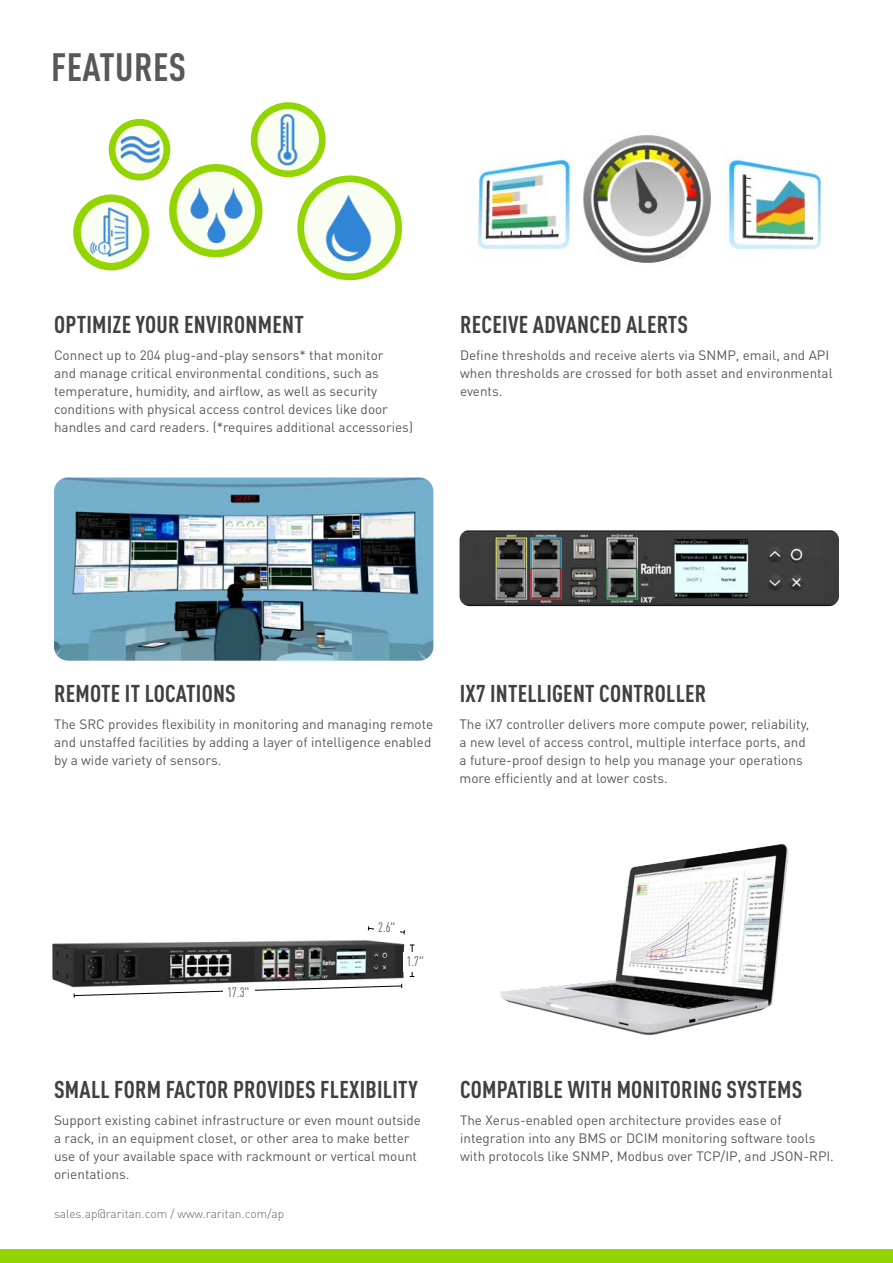
<style>
.page{position:relative;width:893px;height:1263px;background:#fff}
.page>*{position:absolute;margin:0;border:0;box-sizing:border-box;transform-origin:0 0}
.t1{font:700 condensed 39px "DIN Pro";letter-spacing:.01em;color:#58585b}
.t2{font:700 condensed 24px "DIN Pro";letter-spacing:.01em;color:#404042}
.t3{font:13.5px/18px "DIN Pro";color:#58585b}
.t4{font:condensed 13.5px "DIN Pro";color:#58585b}
.t5{font:300 12px "DIN Pro";color:#636467}
</style>
<div class="page">
<div style="left:0;top:1249px;width:893px;height:14px;background:#93d500"></div>
<svg style="left:301px;top:179px;width:98px;height:98px;fill:#fafdf2"></svg>
<img style="left:313px;top:192px;width:72px;height:72px">
<div style="left:297px;top:175px;width:105px;height:105px;border:7px solid #93d500;border-radius:50%"></div>
<svg style="left:173px;top:168px;width:86px;height:86px;fill:#fafdf2"></svg>
<img style="left:190px;top:188px;width:54px;height:54px">
<div style="left:169px;top:164px;width:93px;height:93px;border:8px solid #93d500;border-radius:50%"></div>
<img style="left:113px;top:124px;width:53px;height:53px">
<div style="left:109px;top:119px;width:61px;height:61px;border:7px solid #93d500;border-radius:50%"></div>
<svg style="left:254px;top:106px;width:68px;height:68px"></svg>
<img style="left:262px;top:114px;width:52px;height:52px">
<div style="left:251px;top:102px;width:75px;height:75px;border:7px solid #93d500;border-radius:50%"></div>
<img style="left:79px;top:203px;width:61px;height:59px">
<div style="left:73px;top:194px;width:76px;height:76px;border:8px solid #93d500;border-radius:50%"></div>
<img style="left:500px;top:843px;width:289px;height:192px">
<img style="left:52px;top:940px;width:353px;height:58px">
<svg style="left:74px;top:984px;width:328px;height:14px"></svg>
<svg style="left:367px;top:926px;width:38px;height:9px"></svg>
<hr style="left:412px;top:945px;width:1px;height:31px;background:#000">
<div style="left:224px;top:983px;width:31px;height:25px;background:#fff"></div>
<div style="left:403px;top:952px;width:31px;height:20px;background:#fff"></div>
<div style="left:375px;top:918px;width:25px;height:21px;background:#fff"></div>
<img style="left:460px;top:530px;width:379px;height:76px">
<img style="left:54px;top:477px;width:379px;height:184px">
<img style="left:477px;top:135px;width:345px;height:128px">
<h1 class="t1" style="left:51px;top:43px;width:136px">FEATURES</h1>
<h2 class="t2" style="left:54px;top:310px;width:251px">OPTIMIZE YOUR ENVIRONMENT</h2>
<p class="t3" style="left:54px;top:346px;width:360px">Connect up to 204 plug-and-play sensors* that monitor<br>and manage critical environmental conditions, such as temperature, humidity, and airflow, as well as security conditions with physical access control devices like door handles and card readers. (*requires additional accessories)</p>
<h2 class="t2" style="left:460px;top:310px;width:230px">RECEIVE ADVANCED ALERTS</h2>
<p class="t3" style="left:460px;top:346px;width:374px">Define thresholds and receive alerts via SNMP, email, and API when thresholds are crossed for both asset and environmental events.</p>
<h2 class="t2" style="left:54px;top:679px;width:183px">REMOTE IT LOCATIONS</h2>
<p class="t3" style="left:54px;top:715px;width:381px">The SRC provides flexibility in monitoring and managing remote and unstaffed facilities by adding a layer of intelligence enabled by a wide variety of sensors.</p>
<h2 class="t2" style="left:460px;top:679px;width:248px">IX7 INTELLIGENT CONTROLLER</h2>
<p class="t3" style="left:460px;top:715px;width:351px">The iX7 controller delivers more compute power, reliability, a new level of access control, multiple interface ports, and a future-proof design to help you manage your operations more efficiently and at lower costs.</p>
<p class="t4" style="left:227px;top:984px;width:24px">17.3"</p>
<p class="t4" style="left:378px;top:919px;width:19px">2.6"</p>
<p class="t4" style="left:407px;top:953px;width:19px">1.7"</p>
<h2 class="t2" style="left:54px;top:1075px;width:365px">SMALL FORM FACTOR PROVIDES FLEXIBILITY</h2>
<p class="t3" style="left:54px;top:1111px;width:369px">Support existing cabinet infrastructure or even mount outside a rack, in an equipment closet, or other area to make better use of your available space with rackmount or vertical mount orientations.</p>
<p class="t5" style="left:54px;top:1206px;width:232px">sales.ap@raritan.com / www.raritan.com/ap</p>
<h2 class="t2" style="left:460px;top:1075px;width:344px">COMPATIBLE WITH MONITORING SYSTEMS</h2>
<p class="t3" style="left:460px;top:1111px;width:375px">The Xerus-enabled open architecture provides ease of integration into any BMS or DCIM monitoring software tools with protocols like SNMP, Modbus over TCP/IP, and JSON-RPI.</p>
</div>
